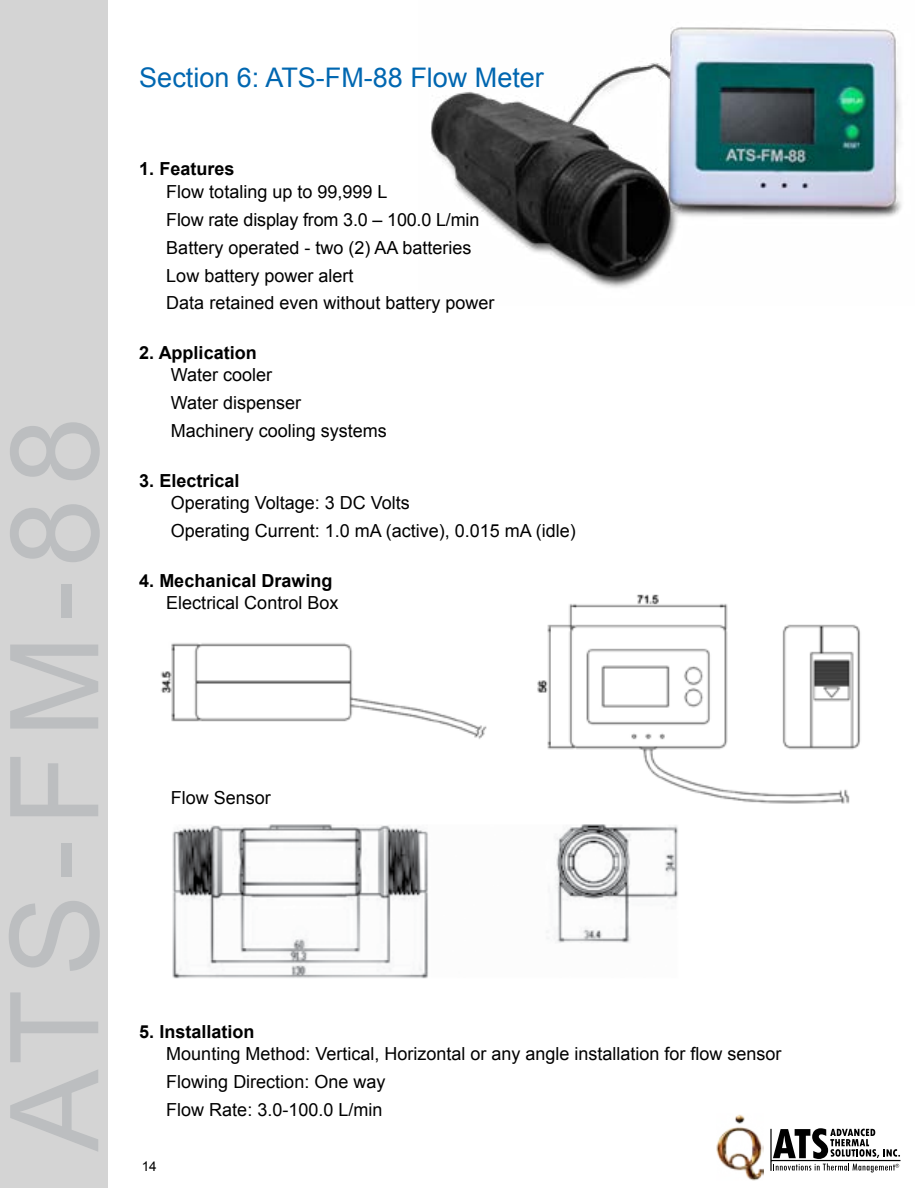
<style>
.page{position:relative;width:918px;height:1188px;background:#fff}
.page>*{position:absolute;margin:0;border:0;box-sizing:border-box;transform-origin:0 0}
.t1{font:123px "Arial";letter-spacing:.11em;color:#bcbec0}
.t2{font:27px "Arial";color:#0067b1}
.t3{font:18px/27.9px "Arial";color:#000}
.t4{font:700 18px "Arial";color:#000}
.t5{font:13.5px "Arial";color:#000}
</style>
<div class="page">
<img style="left:717px;top:1114px;width:47px;height:66px">
<svg style="left:770px;top:1128px;width:130px;height:44px"></svg>
<div style="left:0;top:0;width:108px;height:1188px;background:#d4d4d4"></div>
<img style="left:161px;top:594px;width:700px;height:210px">
<img style="left:430px;top:27px;width:472px;height:261px">
<img style="left:172px;top:824px;width:506px;height:155px">
<h1 class="t1" style="left:-25px;top:1152px;width:736px;rotate:-90deg">ATS-FM-88</h1>
<h2 class="t2" style="left:139px;top:60px;width:406px">Section 6: ATS-FM-88 Flow Meter</h2>
<p class="t4" style="left:139px;top:157px;width:97px">1. Features</p>
<p class="t3" style="left:166px;top:178px;width:330px">Flow totaling up to 99,999 L<br>Flow rate display from 3.0 – 100.0 L/min Battery operated - two (2) AA batteries Low battery power alert<br>Data retained even without battery power</p>
<p class="t4" style="left:139px;top:341px;width:119px">2. Application</p>
<p class="t3" style="left:171px;top:361px;width:218px">Water cooler<br>Water dispenser<br>Machinery cooling systems</p>
<p class="t4" style="left:139px;top:468px;width:102px">3. Electrical</p>
<p class="t3" style="left:171px;top:489px;width:407px">Operating Voltage: 3 DC Volts<br>Operating Current: 1.0 mA (active), 0.015 mA (idle)</p>
<p class="t4" style="left:139px;top:568px;width:195px">4. Mechanical Drawing</p>
<p class="t3" style="left:166px;top:589px;width:174px">Electrical Control Box</p>
<p class="t3" style="left:171px;top:784px;width:102px">Flow Sensor</p>
<p class="t4" style="left:139px;top:1019px;width:117px">5. Installation</p>
<p class="t3" style="left:166px;top:1040px;width:617px">Mounting Method: Vertical, Horizontal or any angle installation for flow sensor<br>Flowing Direction: One way</p>
<p class="t3" style="left:166px;top:1096px;width:218px">Flow Rate: 3.0-100.0 L/min</p>
<p class="t5" style="left:142px;top:1157px;width:17px">14</p>
</div>
